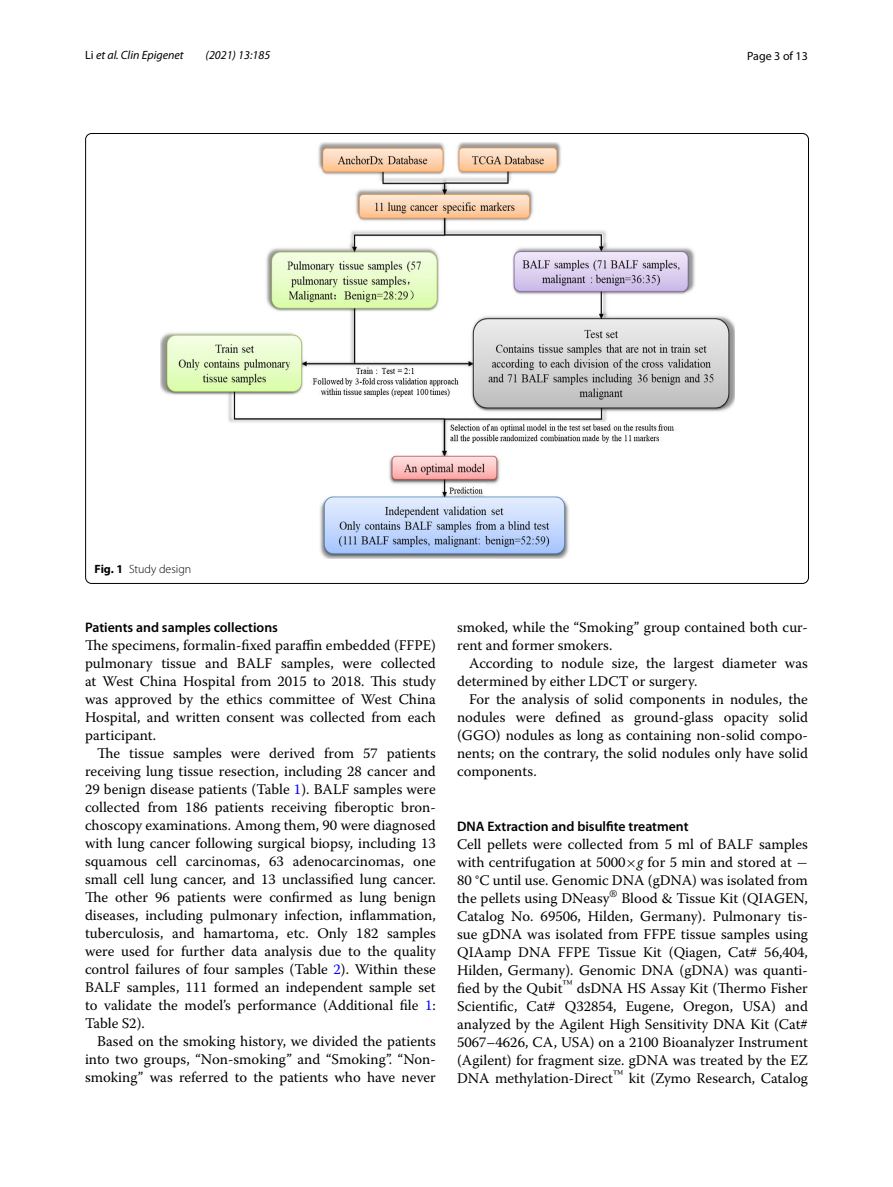
<style>
.page{position:relative;width:893px;height:1187px;background:#fff}
.page>*{position:absolute;margin:0;border:0;box-sizing:border-box;transform-origin:0 0}
.t1{font:14.7px/18px "Warnock Pro";color:#000;text-align:justify}
.t2{font:600 13.8px "Myriad Pro";color:#000}
.t3{font:italic 12px "Myriad Pro";color:#000}
.t4{font:300 12px "Myriad Pro";color:#000}
.t5{font:12px "Myriad Pro";color:#000}
.s1{font-style:normal}
.s2{font-weight:700}
.s3{color:#00f}
.s4{font-family:"MTSY"}
.s5{font-style:italic}
</style>
<div class="page">
<img style="left:160px;top:142px;width:574px;height:416px">
<p class="t3" style="left:85px;top:48px;width:100px"><span class="s1">Li</span> et al. Clin Epigenet</p>
<p class="t3" style="left:206px;top:48px;width:66px">(2021) 13:185</p>
<p class="t5" style="left:747px;top:48px;width:62px">Page 3 of 13</p>
<p class="t4" style="left:95px;top:562px;width:98px"><span class="s2">Fig. 1</span> Study design</p>
<p class="t2" style="left:85px;top:618px;width:195px">Patients and samples collections</p>
<p class="t1" style="left:85px;top:635px;width:352px">The specimens, formalin-fixed paraffin embedded (FFPE) pulmonary tissue and BALF samples, were collected at West China Hospital from 2015 to 2018. This study was approved by the ethics committee of West China Hospital, and written consent was collected from each participant.</p>
<p class="t1" style="left:85px;top:743px;width:352px;text-indent:12px">The tissue samples were derived from 57 patients receiving lung tissue resection, including 28 cancer and 29 benign disease patients (Table <span class="s3">1</span>). BALF samples were collected from 186 patients receiving fiberoptic bron&shy;choscopy examinations. Among them, 90 were diagnosed with lung cancer following surgical biopsy, including 13 squamous cell carcinomas, 63 adenocarcinomas, one small cell lung cancer, and 13 unclassified lung cancer.<br>The other 96 patients were confirmed as lung benign diseases, including pulmonary infection, inflammation, tuberculosis, and hamartoma, etc. Only 182 samples were used for further data analysis due to the quality control failures of four samples (Table <span class="s3">2</span>). Within these BALF samples, 111 formed an independent sample set to validate the model’s performance (Additional file <span class="s3">1</span>:<br>Table S2).</p>
<p class="t1" style="left:85px;top:1031px;width:352px;text-indent:12px">Based on the smoking history, we divided the patients into two groups, “Non-smoking” and “Smoking”. “Non&shy;smoking” was referred to the patients who have never</p>
<p class="t1" style="left:457px;top:617px;width:352px">smoked, while the “Smoking” group contained both cur&shy;rent and former smokers.</p>
<p class="t1" style="left:457px;top:654px;width:352px;text-indent:12px">According to nodule size, the largest diameter was determined by either LDCT or surgery.</p>
<p class="t1" style="left:457px;top:690px;width:352px;text-indent:12px">For the analysis of solid components in nodules, the nodules were defined as ground-glass opacity solid (GGO) nodules as long as containing non-solid compo&shy;nents; on the contrary, the solid nodules only have solid components.</p>
<p class="t2" style="left:457px;top:817px;width:233px">DNA Extraction and bisulfite treatment</p>
<p class="t1" style="left:457px;top:834px;width:352px">Cell pellets were collected from 5 ml of BALF samples with centrifugation at 5000<span class="s4">×</span><span class="s5">g</span> for 5 min and stored at <span class="s4">− </span>80 °C until use. Genomic DNA (gDNA) was isolated from the pellets using DNeasy<sup>®</sup> Blood &amp; Tissue Kit (QIAGEN, Catalog No. 69506, Hilden, Germany). Pulmonary tis&shy;sue gDNA was isolated from FFPE tissue samples using QIAamp DNA FFPE Tissue Kit (Qiagen, Cat# 56,404, Hilden, Germany). Genomic DNA (gDNA) was quanti&shy;fied by the Qubit<sup>™</sup> dsDNA HS Assay Kit (Thermo Fisher Scientific, Cat# Q32854, Eugene, Oregon, USA) and analyzed by the Agilent High Sensitivity DNA Kit (Cat# 5067–4626, CA, USA) on a 2100 Bioanalyzer Instrument (Agilent) for fragment size. gDNA was treated by the EZ DNA methylation-Direct<sup>™</sup> kit (Zymo Research, Catalog</p>
</div>
